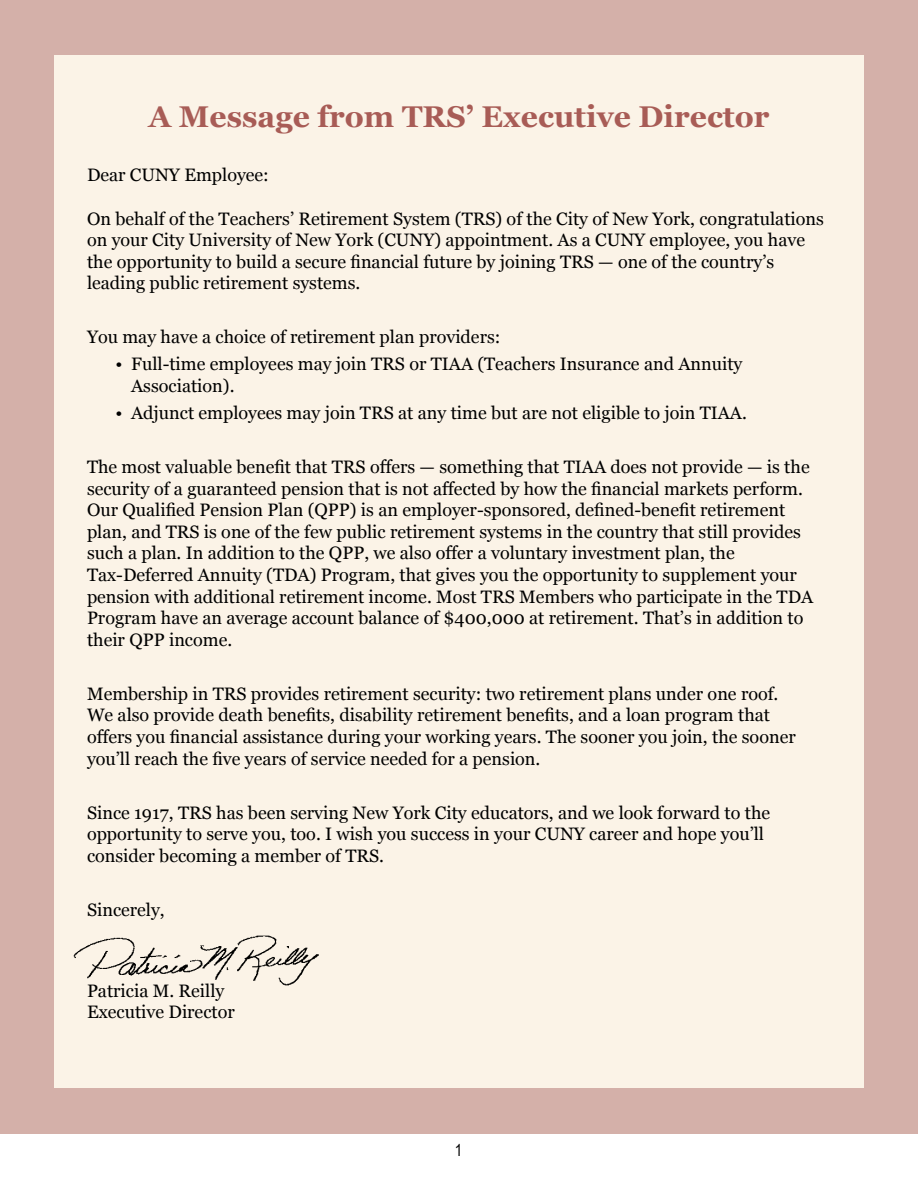
<style>
.page{position:relative;width:918px;height:1188px;background:#fff}
.page>*{position:absolute;margin:0;border:0;box-sizing:border-box;transform-origin:0 0}
.t1{font:700 30px "Georgia";color:#a85c56}
.t2{font:18px/21.6px "Georgia";color:#000}
.t3{font:16.5px "Arial Narrow";color:#000}
</style>
<div class="page">
<div style="left:0;top:0;width:917px;height:1134px;background:#d4b0a9"></div>
<div style="left:54px;top:55px;width:810px;height:1032px;background:#fbf3e7"></div>
<img style="left:73px;top:935px;width:246px;height:51px">
<h1 class="t1" style="left:149px;top:94px;width:623px">A Message from TRS’ Executive Director</h1>
<p class="t2" style="left:87px;top:164px;width:183px">Dear CUNY Employee:</p>
<p class="t2" style="left:87px;top:207px;width:738px">On behalf of the Teachers’ Retirement System (TRS) of the City of New York, congratulations on your City University of New York (CUNY) appointment. As a CUNY employee, you have the opportunity to build a secure financial future by joining TRS — one of the country’s leading public retirement systems.</p>
<p class="t2" style="left:87px;top:326px;width:415px">You may have a choice of retirement plan providers:</p>
<p class="t2" style="left:131px;top:353px;width:613px;text-indent:-16px">• Full-time employees may join TRS or TIAA (Teachers Insurance and Annuity<br>Association).</p>
<p class="t2" style="left:115px;top:401px;width:633px">• Adjunct employees may join TRS at any time but are not eligible to join TIAA.</p>
<p class="t2" style="left:87px;top:455px;width:728px">The most valuable benefit that TRS offers — something that TIAA does not provide — is the security of a guaranteed pension that is not affected by how the financial markets perform.<br>Our Qualified Pension Plan (QPP) is an employer-sponsored, defined-benefit retirement plan, and TRS is one of the few public retirement systems in the country that still provides such a plan. In addition to the QPP, we also offer a voluntary investment plan, the Tax-Deferred Annuity (TDA) Program, that gives you the opportunity to supplement your pension with additional retirement income. Most TRS Members who participate in the TDA Program have an average account balance of $400,000 at retirement. That’s in addition to their QPP income.</p>
<p class="t2" style="left:87px;top:682px;width:710px">Membership in TRS provides retirement security: two retirement plans under one roof.<br>We also provide death benefits, disability retirement benefits, and a loan program that offers you financial assistance during your working years. The sooner you join, the sooner you’ll reach the five years of service needed for a pension.</p>
<p class="t2" style="left:87px;top:801px;width:685px">Since 1917, TRS has been serving New York City educators, and we look forward to the opportunity to serve you, too. I wish you success in your CUNY career and hope you’ll consider becoming a member of TRS.</p>
<p class="t2" style="left:87px;top:898px;width:79px">Sincerely,</p>
<p class="t2" style="left:87px;top:979px;width:149px">Patricia M. Reilly<br>Executive Director</p>
<p class="t3" style="left:455px;top:1138px;width:9px">1</p>
</div>
